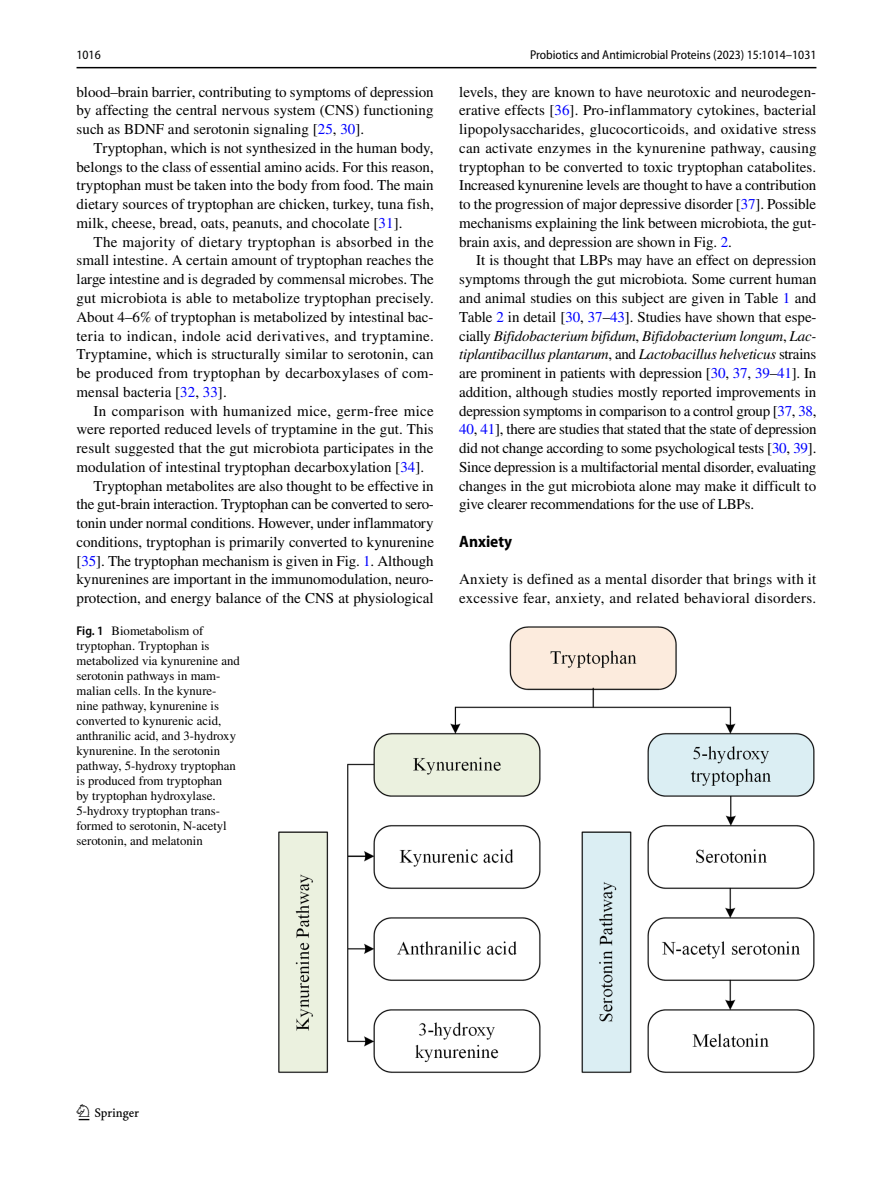
<style>
.page{position:relative;width:893px;height:1187px;background:#fff}
.page>*{position:absolute;margin:0;border:0;box-sizing:border-box;transform-origin:0 0}
.t1{font:22.5px "Springnew Regular 3";color:#000}
.t2{font:700 semi-condensed 16.5px "Myriad Pro";color:#000}
.t3{font:15px/18.8px "STIX";color:#000;text-align:justify}
.t4{font:15px/18.8px "STIX";letter-spacing:.02em;color:#000}
.t5{font:12.75px/15px "STIX";color:#000}
.t6{font:semi-condensed 12.75px "Myriad Pro";color:#000}
.s1{color:#00f}
.s2{font-family:"Myriad Pro";font-weight:600;font-stretch:semi-condensed}
.s3{font-style:italic}
</style>
<div class="page">
<hr style="left:77px;top:67px;width:739px;height:1px;background:#000">
<img style="left:278px;top:626px;width:537px;height:447px">
<p class="t6" style="left:77px;top:48px;width:26px">1016</p>
<p class="t6" style="left:530px;top:48px;width:288px">Probiotics and Antimicrobial Proteins (2023) 15:1014–1031</p>
<p class="t3" style="left:77px;top:83px;width:359px">blood–brain barrier, contributing to symptoms of depression by affecting the central nervous system (CNS) functioning such as BDNF and serotonin signaling [<span class="s1">25</span>, <span class="s1">30</span>].</p>
<p class="t3" style="left:77px;top:139px;width:359px;text-indent:17px">Tryptophan, which is not synthesized in the human body, belongs to the class of essential amino acids. For this reason, tryptophan must be taken into the body from food. The main dietary sources of tryptophan are chicken, turkey, tuna fish, milk, cheese, bread, oats, peanuts, and chocolate [<span class="s1">31</span>].</p>
<p class="t3" style="left:77px;top:233px;width:359px;text-indent:17px">The majority of dietary tryptophan is absorbed in the small intestine. A certain amount of tryptophan reaches the large intestine and is degraded by commensal microbes. The gut microbiota is able to metabolize tryptophan precisely.<br>About 4–6% of tryptophan is metabolized by intestinal bac&shy;teria to indican, indole acid derivatives, and tryptamine.<br>Tryptamine, which is structurally similar to serotonin, can be produced from tryptophan by decarboxylases of com&shy;mensal bacteria [<span class="s1">32</span>, <span class="s1">33</span>].</p>
<p class="t4" style="left:94px;top:402px;width:342px">In comparison with humanized mice, germ-free mice</p>
<p class="t3" style="left:77px;top:421px;width:359px">were reported reduced levels of tryptamine in the gut. This</p>
<p class="t3" style="left:77px;top:439px;width:359px">result suggested that the gut microbiota participates in the</p>
<p class="t3" style="left:77px;top:458px;width:349px">modulation of intestinal tryptophan decarboxylation [<span class="s1">34</span>].</p>
<p class="t3" style="left:94px;top:477px;width:342px">Tryptophan metabolites are also thought to be effective in</p>
<p class="t3" style="left:77px;top:496px;width:359px">the gut-brain interaction. Tryptophan can be converted to sero-</p>
<p class="t3" style="left:77px;top:514px;width:359px">tonin under normal conditions. However, under inflammatory</p>
<p class="t3" style="left:77px;top:533px;width:359px">conditions, tryptophan is primarily converted to kynurenine</p>
<p class="t3" style="left:77px;top:552px;width:359px">[<span class="s1">35</span>]. The tryptophan mechanism is given in Fig. <span class="s1">1</span>. Although</p>
<p class="t3" style="left:77px;top:571px;width:359px">kynurenines are important in the immunomodulation, neuro-</p>
<p class="t3" style="left:77px;top:589px;width:359px">protection, and energy balance of the CNS at physiological</p>
<p class="t5" style="left:77px;top:623px;width:165px"><span class="s2">Fig. 1</span> Biometabolism of tryptophan. Tryptophan is metabolized via kynurenine and serotonin pathways in mam&shy;malian cells. In the kynure&shy;nine pathway, kynurenine is converted to kynurenic acid, anthranilic acid, and 3-hydroxy kynurenine. In the serotonin pathway, 5-hydroxy tryptophan is produced from tryptophan<br>by tryptophan hydroxylase.<br>5-hydroxy tryptophan trans&shy;formed to serotonin, N-acetyl serotonin, and melatonin</p>
<p class="t3" style="left:459px;top:83px;width:359px">levels, they are known to have neurotoxic and neurodegen&shy;erative effects [<span class="s1">36</span>]. Pro-inflammatory cytokines, bacterial lipopolysaccharides, glucocorticoids, and oxidative stress can activate enzymes in the kynurenine pathway, causing tryptophan to be converted to toxic tryptophan catabolites.<br>Increased kynurenine levels are thought to have a contribution to the progression of major depressive disorder [<span class="s1">37</span>]. Possible mechanisms explaining the link between microbiota, the gut&shy;brain axis, and depression are shown in Fig. <span class="s1">2</span>.</p>
<p class="t3" style="left:459px;top:252px;width:359px;text-indent:17px">It is thought that LBPs may have an effect on depression symptoms through the gut microbiota. Some current human and animal studies on this subject are given in Table <span class="s1">1</span> and Table <span class="s1">2</span> in detail [<span class="s1">30</span>, <span class="s1">37</span>–<span class="s1">43</span>]. Studies have shown that espe&shy;cially <span class="s3">Bifidobacterium bifidum</span>, <span class="s3">Bifidobacterium longum</span>, <span class="s3">Lac&shy;tiplantibacillus plantarum</span>, and <span class="s3">Lactobacillus helveticus</span> strains are prominent in patients with depression [<span class="s1">30</span>, <span class="s1">37</span>, <span class="s1">39</span>–<span class="s1">41</span>]. In addition, although studies mostly reported improvements in depression symptoms in comparison to a control group [<span class="s1">37</span>, <span class="s1">38</span>, <span class="s1">40</span>, <span class="s1">41</span>], there are studies that stated that the state of depression did not change according to some psychological tests [<span class="s1">30</span>, <span class="s1">39</span>].<br>Since depression is a multifactorial mental disorder, evaluating changes in the gut microbiota alone may make it difficult to give clearer recommendations for the use of LBPs.</p>
<p class="t2" style="left:459px;top:532px;width:55px">Anxiety</p>
<p class="t4" style="left:459px;top:571px;width:359px">Anxiety is defined as a mental disorder that brings with it excessive fear, anxiety, and related behavioral disorders.</p>
<h1 class="t1" style="left:79px;top:1104px;width:62px">1 3</h1>
</div>
